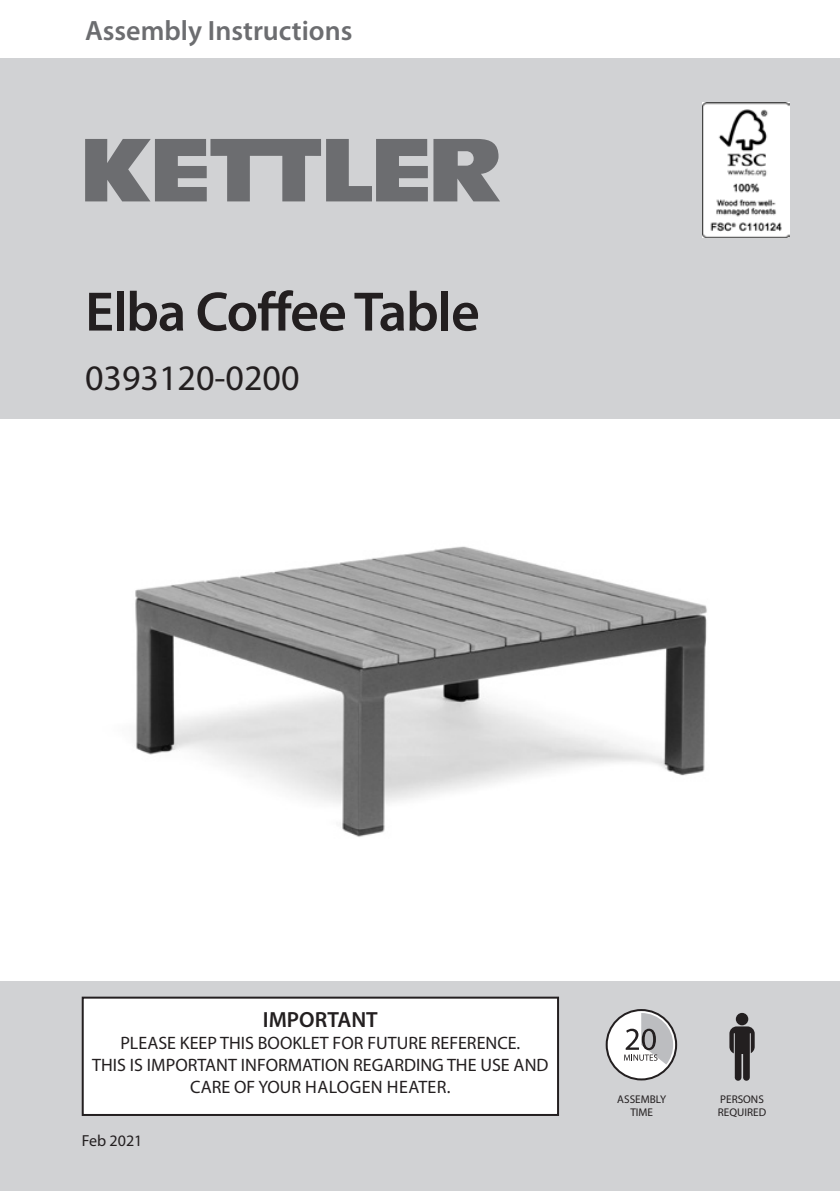
<style>
.page{position:relative;width:840px;height:1191px;background:#fff}
.page>*{position:absolute;margin:0;border:0;box-sizing:border-box;transform-origin:0 0}
.t1{font:600 56px "Myriad Pro";letter-spacing:-.02em;color:#231f20}
.t2{font:36px "Myriad Pro";color:#231f20}
.t3{font:600 28px "Myriad Pro";color:#6c6d70}
.t4{font:600 22px "Myriad Pro";color:#231f20}
.t5{font:18px/22px "Myriad Pro";color:#231f20;text-align:center}
.t6{font:16px "Myriad Pro";color:#231f20}
.t7{font:11.2px/13.4px "Myriad Pro";color:#231f20;text-align:center}
</style>
<div class="page">
<img style="left:0;top:418px;width:839px;height:419px">
<div style="left:0;top:4px;width:839px;height:414px;background:#d1d2d4"></div>
<div style="left:0;top:0;width:839px;height:58px;background:#fff"></div>
<svg style="left:433px;top:139px;width:67px;height:62px"></svg>
<svg style="left:85px;top:139px;width:342px;height:62px"></svg>
<div style="left:0;top:981px;width:839px;height:210px;background:#d1d2d4"></div>
<div style="left:83px;top:997px;width:474px;height:118px;background:#fff"></div>
<div style="left:82px;top:996px;width:476px;height:120px;border:2px solid #231f20"></div>
<div style="left:735px;top:1013px;width:12px;height:12px;background:#231f20;border-radius:50%"></div>
<svg style="left:729px;top:1026px;width:25px;height:54px"></svg>
<svg style="left:605px;top:1009px;width:71px;height:71px"></svg>
<img style="left:702px;top:103px;width:87px;height:135px">
<h3 class="t3" style="left:85px;top:15px;width:269px">Assembly Instructions</h3>
<h1 class="t1" style="left:85px;top:281px;width:396px">Elba Coffee Table</h1>
<h2 class="t2" style="left:85px;top:358px;width:216px">0393120-0200</h2>
<p class="t4" style="left:263px;top:1007px;width:116px">IMPORTANT</p>
<p class="t5" style="left:92px;top:1032px;width:457px">PLEASE KEEP THIS BOOKLET FOR FUTURE REFERENCE.<br>THIS IS IMPORTANT INFORMATION REGARDING THE USE AND<br>CARE OF YOUR HALOGEN HEATER.</p>
<p class="t6" style="left:82px;top:1132px;width:62px">Feb 2021</p>
<p class="t7" style="left:617px;top:1092px;width:50px">ASSEMBLY<br>TIME</p>
<p class="t7" style="left:717px;top:1092px;width:50px;text-align:left">PERSONS<br>REQUIRED</p>
</div>
